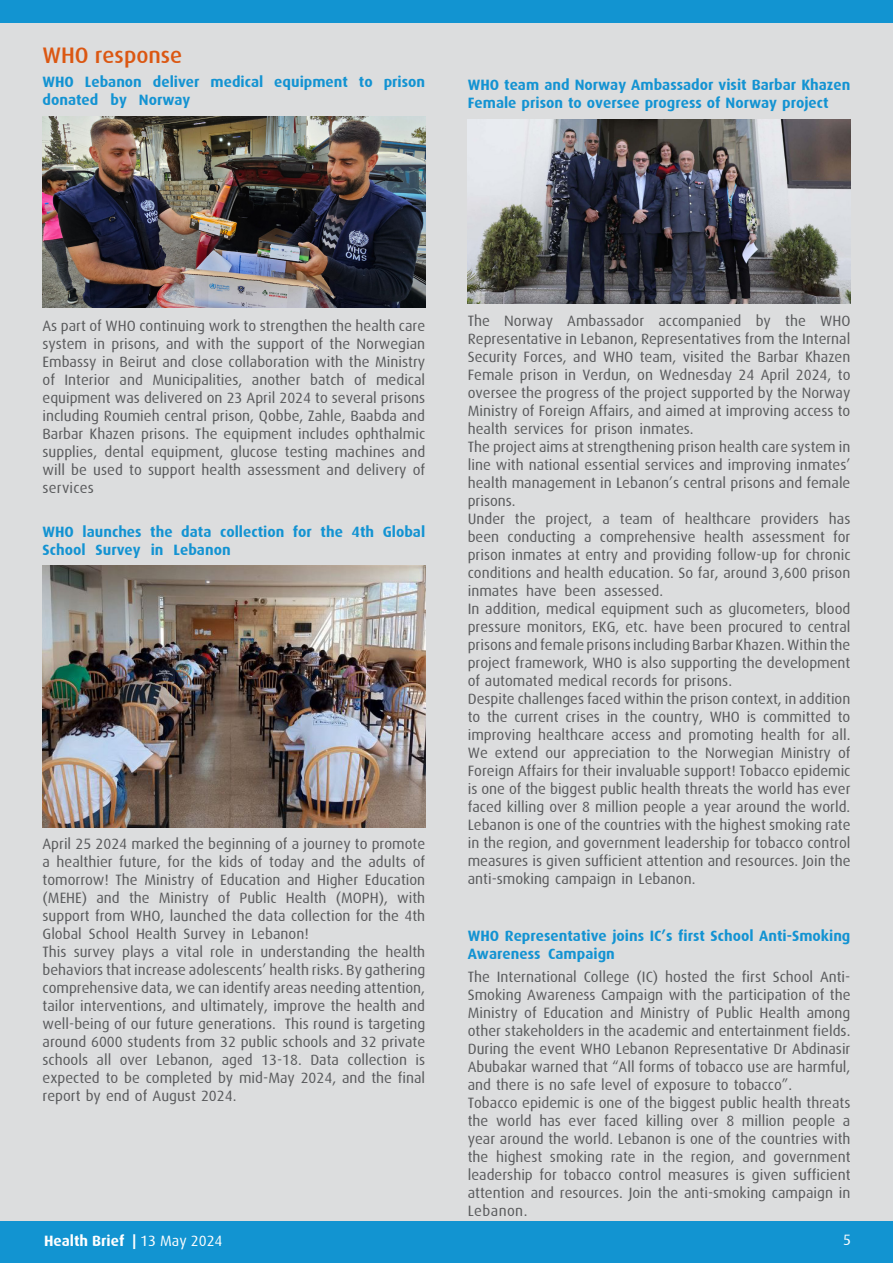
<style>
.page{position:relative;width:893px;height:1263px;background:#fff}
.page>*{position:absolute;margin:0;border:0;box-sizing:border-box;transform-origin:0 0}
.t1{font:500 22.5px "Dax";color:#db5712}
.t2{font:15px/18px "Dax";color:#58595b}
.t3{font:700 15px/18px "Dax";color:#1393d2}
.t4{font:700 15px "Dax";color:#fff}
.t5{font:15px "Dax";color:#fff}
.s1{font-weight:400}
</style>
<div class="page">
<div style="left:0;top:1220px;width:893px;height:43px;background:#1294d1"></div>
<div style="left:0;top:0;width:893px;height:23px;background:#1294d1"></div>
<div style="left:0;top:23px;width:893px;height:1197px;background:#dcddde"></div>
<img style="left:43px;top:116px;width:382px;height:192px">
<img style="left:468px;top:119px;width:382px;height:184px">
<img style="left:43px;top:566px;width:382px;height:262px">
<h1 class="t1" style="left:43px;top:43px;width:141px">WHO response</h1>
<p class="t3" style="left:43px;top:73px;width:384px">WHO Lebanon deliver medical equipment to prison donated by Norway</p>
<p class="t3" style="left:468px;top:76px;width:384px">WHO team and Norway Ambassador visit Barbar Khazen<br>Female prison to oversee progress of Norway project</p>
<p class="t2" style="left:43px;top:317px;width:384px;text-align:justify">As part of WHO continuing work to strengthen the health care system in prisons, and with the support of the Norwegian Embassy in Beirut and close collaboration with the Ministry of Interior and Municipalities, another batch of medical equipment was delivered on 23 April 2024 to several prisons including Roumieh central prison, Qobbe, Zahle, Baabda and Barbar Khazen prisons. The equipment includes ophthalmic supplies, dental equipment, glucose testing machines and will be used to support health assessment and delivery of services</p>
<p class="t2" style="left:468px;top:312px;width:384px">The Norway Ambassador accompanied by the WHO Representative in Lebanon, Representatives from the Internal Security Forces, and WHO team, visited the Barbar Khazen Female prison in Verdun, on Wednesday 24 April 2024, to oversee the progress of the project supported by the Norway Ministry of Foreign Affairs, and aimed at improving access to health services for prison inmates.<br>The project aims at strengthening prison health care system in line with national essential services and improving inmates’ health management in Lebanon’s central prisons and female prisons.<br>Under the project, a team of healthcare providers has been conducting a comprehensive health assessment for prison inmates at entry and providing follow-up for chronic conditions and health education. So far, around 3,600 prison inmates have been assessed.<br>In addition, medical equipment such as glucometers, blood pressure monitors, EKG, etc. have been procured to central prisons and female prisons including Barbar Khazen. Within the project framework, WHO is also supporting the development of automated medical records for prisons.<br>Despite challenges faced within the prison context, in addition to the current crises in the country, WHO is committed to improving healthcare access and promoting health for all.<br>We extend our appreciation to the Norwegian Ministry of Foreign Affairs for their invaluable support! Tobacco epidemic is one of the biggest public health threats the world has ever faced killing over 8 million people a year around the world.<br>Lebanon is one of the countries with the highest smoking rate in the region, and government leadership for tobacco control measures is given sufficient attention and resources. Join the anti-smoking campaign in Lebanon.</p>
<p class="t3" style="left:43px;top:523px;width:384px">WHO launches the data collection for the 4th Global<br>School Survey in Lebanon</p>
<p class="t2" style="left:43px;top:835px;width:384px">April 25 2024 marked the beginning of a journey to promote a healthier future, for the kids of today and the adults of tomorrow! The Ministry of Education and Higher Education (MEHE) and the Ministry of Public Health (MOPH), with support from WHO, launched the data collection for the 4th Global School Health Survey in Lebanon!<br>This survey plays a vital role in understanding the health behaviors that increase adolescents’ health risks. By gathering comprehensive data, we can identify areas needing attention, tailor interventions, and ultimately, improve the health and well-being of our future generations. This round is targeting around 6000 students from 32 public schools and 32 private schools all over Lebanon, aged 13-18. Data collection is expected to be completed by mid-May 2024, and the final report by end of August 2024.</p>
<p class="t3" style="left:468px;top:927px;width:384px">WHO Representative joins IC’s first School Anti-Smoking<br>Awareness Campaign</p>
<p class="t2" style="left:468px;top:968px;width:384px">The International College (IC) hosted the first School Anti-Smoking Awareness Campaign with the participation of the Ministry of Education and Ministry of Public Health among other stakeholders in the academic and entertainment fields.<br>During the event WHO Lebanon Representative Dr Abdinasir Abubakar warned that “All forms of tobacco use are harmful, and there is no safe level of exposure to tobacco”.<br>Tobacco epidemic is one of the biggest public health threats the world has ever faced killing over 8 million people a year around the world. Lebanon is one of the countries with the highest smoking rate in the region, and government leadership for tobacco control measures is given sufficient attention and resources. Join the anti-smoking campaign in Lebanon.</p>
<p class="t4" style="left:44px;top:1233px;width:180px">Health Brief | <span class="s1">13 May 2024</span></p>
<p class="t5" style="left:843px;top:1231px;width:9px">5</p>
</div>
